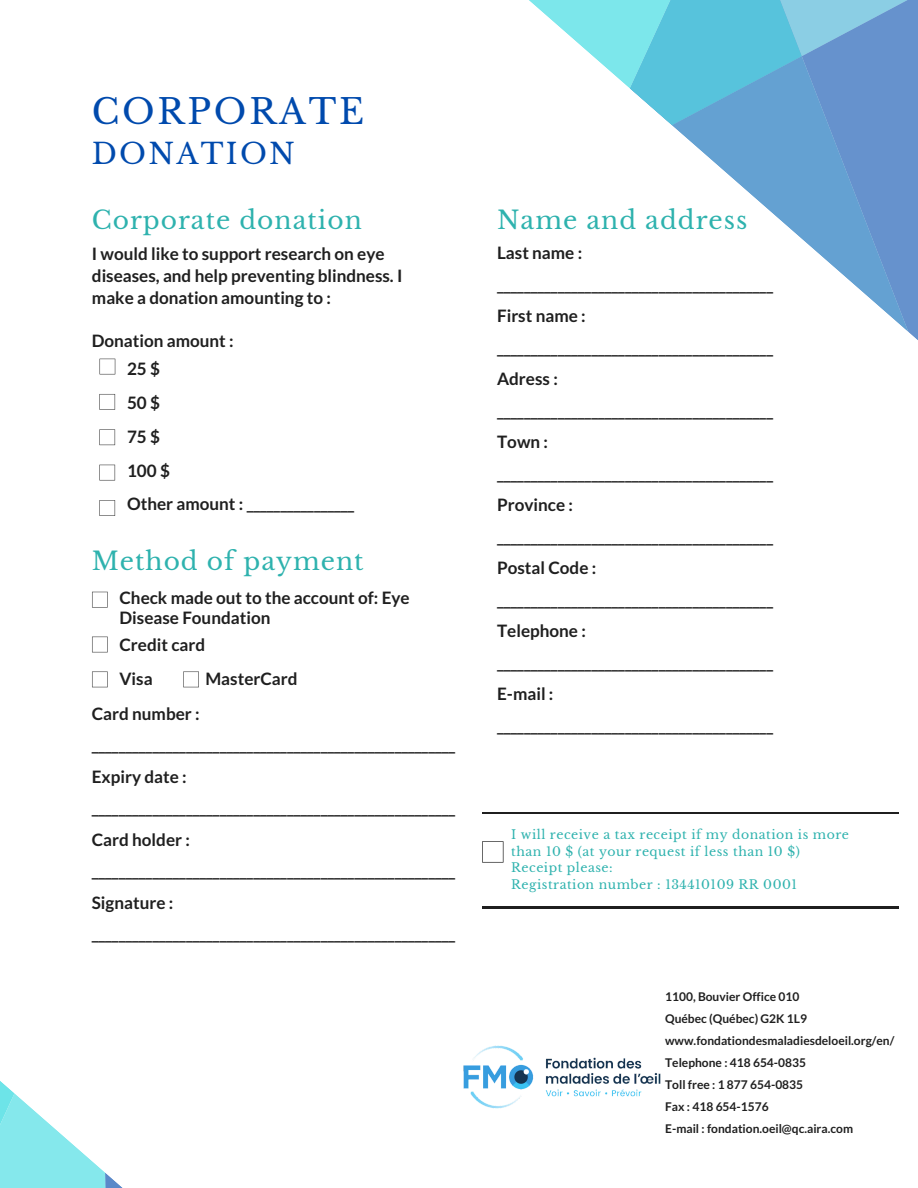
<style>
.page{position:relative;width:918px;height:1188px;background:#fff}
.page>*{position:absolute;margin:0;border:0;box-sizing:border-box;transform-origin:0 0}
.t1{font:34.5px "Libre Baskerville";letter-spacing:.08em;color:#004aad}
.t2{font:28.5px "Libre Baskerville";letter-spacing:.08em;color:#004aad}
.t3{font:24.9px "Libre Baskerville";letter-spacing:.04em;color:#2eb2ae}
.t4{font:700 17.1px/31.5px "Lato";color:#1f1f1f}
.t5{font:12.45px/16.8px "Libre Baskerville";letter-spacing:.04em;color:#2eb2ae}
.t6{font:700 12px/22px "Lato";color:#1f1f1f}
</style>
<div class="page">
<svg style="left:717px;top:165px;width:31px;height:27px"></svg>
<svg style="left:748px;top:95px;width:170px;height:245px"></svg>
<svg style="left:637px;top:95px;width:226px;height:70px;fill:#64a1d2"></svg>
<svg style="left:529px;top:0;width:389px;height:95px;background:#7dc6e0"></svg>
<svg style="left:0;top:1081px;width:123px;height:107px"></svg>
<svg style="left:100px;top:359px;width:15px;height:15px"></svg>
<svg style="left:99px;top:394px;width:16px;height:16px"></svg>
<svg style="left:99px;top:429px;width:16px;height:16px"></svg>
<svg style="left:99px;top:465px;width:16px;height:15px"></svg>
<svg style="left:99px;top:500px;width:16px;height:16px"></svg>
<svg style="left:92px;top:592px;width:16px;height:16px"></svg>
<svg style="left:92px;top:637px;width:16px;height:15px"></svg>
<svg style="left:92px;top:672px;width:16px;height:15px"></svg>
<svg style="left:183px;top:672px;width:16px;height:15px"></svg>
<img style="left:463px;top:1045px;width:198px;height:64px">
<hr style="left:482px;top:813px;width:416px;height:1px;background:#1f1f1f">
<svg style="left:482px;top:841px;width:22px;height:22px"></svg>
<hr style="left:482px;top:907px;width:416px;height:1px;background:#1f1f1f">
<hr style="left:482px;top:908px;width:416px;height:1px;background:#1f1f1f">
<p class="t1" style="left:92px;top:90px;width:274px">CORPORATE</p>
<p class="t2" style="left:92px;top:137px;width:205px">DONATION</p>
<p class="t3" style="left:92px;top:205px;width:272px">Corporate donation</p>
<p class="t4" style="left:92px;top:242px;width:312px;line-height:22.2px">I would like to support research on eye diseases, and help preventing blindness. I make a donation amounting to :</p>
<p class="t4" style="left:92px;top:324px;width:143px">Donation amount :</p>
<p class="t4" style="left:127px;top:353px;width:35px">25$</p>
<p class="t4" style="left:127px;top:387px;width:35px">50$</p>
<p class="t4" style="left:127px;top:421px;width:35px">75$</p>
<p class="t4" style="left:127px;top:454px;width:44px">100 $</p>
<p class="t4" style="left:127px;top:488px;width:229px">Other amount : ________________</p>
<p class="t3" style="left:92px;top:545px;width:273px">Method of payment</p>
<p class="t4" style="left:120px;top:587px;width:292px;line-height:20.2px">Check made out to the account of: Eye<br>Disease Foundation</p>
<p class="t4" style="left:120px;top:629px;width:87px">Credit card</p>
<p class="t4" style="left:120px;top:662px;width:35px">Visa</p>
<p class="t4" style="left:205px;top:662px;width:94px">MasterCard</p>
<p class="t4" style="left:92px;top:697px;width:365px">Card number : ______________________________________________________</p>
<p class="t4" style="left:92px;top:760px;width:365px">Expiry date : ______________________________________________________</p>
<p class="t4" style="left:92px;top:823px;width:365px">Card holder : ______________________________________________________</p>
<p class="t4" style="left:92px;top:886px;width:83px">Signature :</p>
<p class="t4" style="left:92px;top:918px;width:365px">______________________________________________________</p>
<p class="t3" style="left:497px;top:205px;width:252px">Name and address</p>
<p class="t4" style="left:497px;top:237px;width:87px">Last name :</p>
<p class="t4" style="left:497px;top:268px;width:278px">_________________________________________</p>
<p class="t4" style="left:497px;top:300px;width:278px">First name : _________________________________________<br>Adress : _________________________________________</p>
<p class="t4" style="left:497px;top:426px;width:52px">Town :</p>
<p class="t4" style="left:497px;top:457px;width:278px">_________________________________________<br>Province : _________________________________________</p>
<p class="t4" style="left:497px;top:552px;width:278px">Postal Code : _________________________________________<br>Telephone : _________________________________________</p>
<p class="t4" style="left:497px;top:678px;width:278px">E-mail : _________________________________________</p>
<p class="t5" style="left:511px;top:826px;width:339px">I will receive a tax receipt if my donation is more than 10 $ (at your request if less than 10 $)</p>
<p class="t5" style="left:511px;top:860px;width:103px">Receipt please:</p>
<p class="t5" style="left:511px;top:877px;width:287px">Registration number : 134410109 RR 0001</p>
<p class="t6" style="left:665px;top:985px;width:136px">1100, Bouvier Office 010</p>
<p class="t6" style="left:665px;top:1007px;width:231px">Québec (Québec) G2K 1L9 www.fondationdesmaladiesdeloeil.org/en/<br>Telephone : 418 654-0835</p>
<p class="t6" style="left:665px;top:1073px;width:140px">Toll free : 1 877 654-0835</p>
<p class="t6" style="left:665px;top:1095px;width:105px">Fax : 418 654-1576</p>
<p class="t6" style="left:665px;top:1117px;width:190px">E-mail : fondation.oeil@qc.aira.com</p>
</div>
